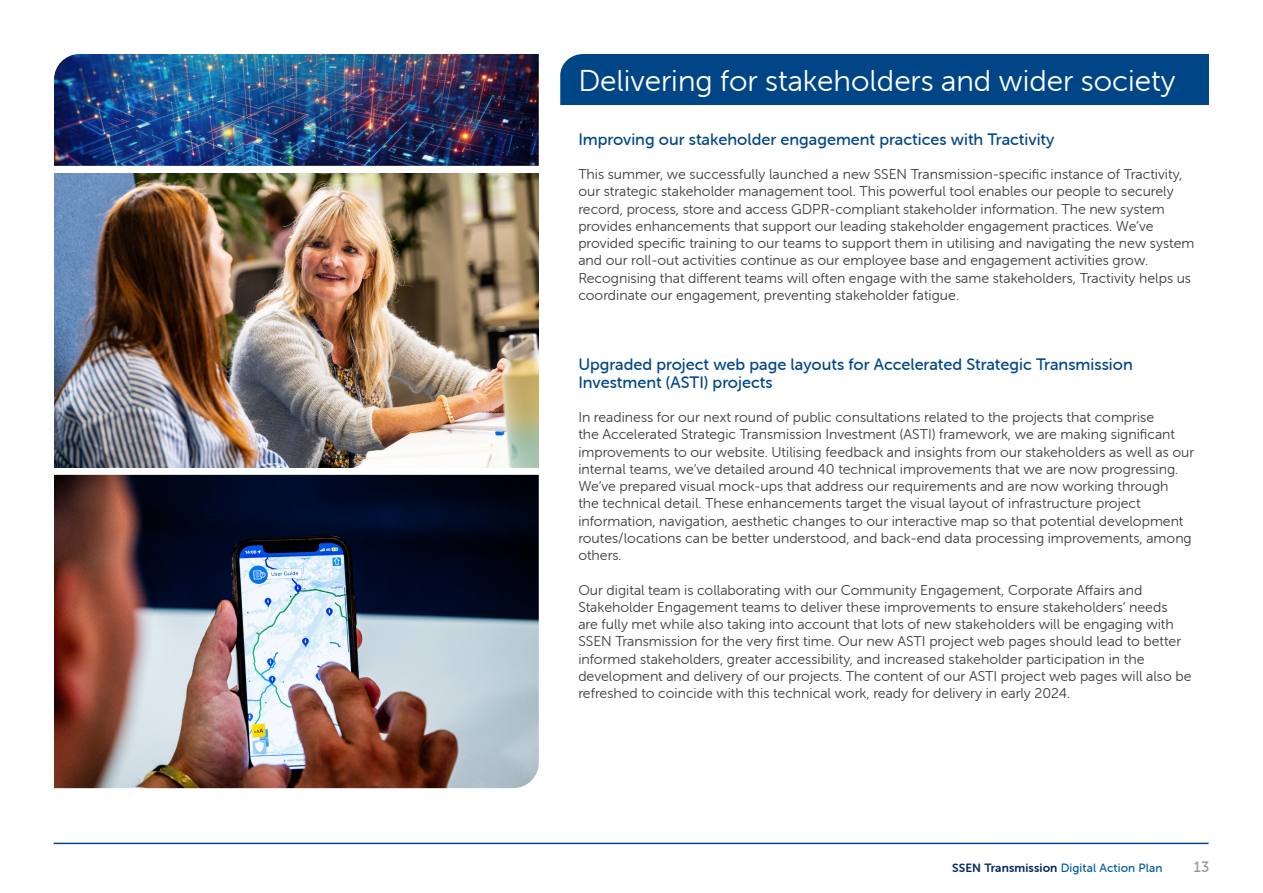
<style>
.page{position:relative;width:1263px;height:893px;background:#fff}
.page>*{position:absolute;margin:0;border:0;box-sizing:border-box;transform-origin:0 0}
.t1{font:30px "Museo Sans Rounded 300";color:#fff}
.t2{font:16.5px/18px "Museo Sans Rounded 500";color:#004687}
.t3{font:15px "Museo Sans Rounded 500";color:#94969a}
.t4{font:14.25px/17.2px "Museo Sans Rounded 300";color:#3e3e3f}
.t5{font:12px "Museo Sans Rounded 500";letter-spacing:.01em;color:#015b9e}
.s1{font-family:"Museo Sans Rounded 700";color:#002961}
</style>
<div class="page">
<hr style="left:54px;top:843px;width:1154px;height:1px;background:#004687">
<div style="left:560px;top:54px;width:649px;height:51px;background:#004687"></div>
<img style="left:54px;top:475px;width:485px;height:313px">
<img style="left:54px;top:174px;width:485px;height:293px">
<img style="left:54px;top:54px;width:485px;height:112px">
<p class="t1" style="left:578px;top:64px;width:598px">Delivering for stakeholders and wider society</p>
<p class="t2" style="left:578px;top:130px;width:478px">Improving our stakeholder engagement practices with Tractivity</p>
<p class="t4" style="left:578px;top:166px;width:617px">This summer, we successfully launched a new SSEN Transmission-specific instance of Tractivity, our strategic stakeholder management tool. This powerful tool enables our people to securely record, process, store and access GDPR-compliant stakeholder information. The new system provides enhancements that support our leading stakeholder engagement practices. We’ve provided specific training to our teams to support them in utilising and navigating the new system and our roll-out activities continue as our employee base and engagement activities grow.<br>Recognising that different teams will often engage with the same stakeholders, Tractivity helps us coordinate our engagement, preventing stakeholder fatigue.</p>
<p class="t2" style="left:578px;top:355px;width:556px">Upgraded project web page layouts for Accelerated Strategic Transmission<br>Investment (ASTI) projects</p>
<p class="t4" style="left:578px;top:409px;width:617px">In readiness for our next round of public consultations related to the projects that comprise<br>the Accelerated Strategic Transmission Investment (ASTI) framework, we are making significant improvements to our website. Utilising feedback and insights from our stakeholders as well as our internal teams, we’ve detailed around 40 technical improvements that we are now progressing.<br>We’ve prepared visual mock-ups that address our requirements and are now working through<br>the technical detail. These enhancements target the visual layout of infrastructure project information, navigation, aesthetic changes to our interactive map so that potential development routes/locations can be better understood, and back-end data processing improvements, among others.</p>
<p class="t4" style="left:578px;top:581px;width:615px">Our digital team is collaborating with our Community Engagement, Corporate Affairs and Stakeholder Engagement teams to deliver these improvements to ensure stakeholders’ needs<br>are fully met while also taking into account that lots of new stakeholders will be engaging with SSEN Transmission for the very first time. Our new ASTI project web pages should lead to better informed stakeholders, greater accessibility, and increased stakeholder participation in the development and delivery of our projects. The content of our ASTI project web pages will also be refreshed to coincide with this technical work, ready for delivery in early 2024.</p>
<p class="t5" style="left:952px;top:861px;width:212px"><span class="s1">SSEN Transmission</span> Digital Action Plan</p>
<p class="t3" style="left:1194px;top:858px;width:17px">13</p>
</div>
